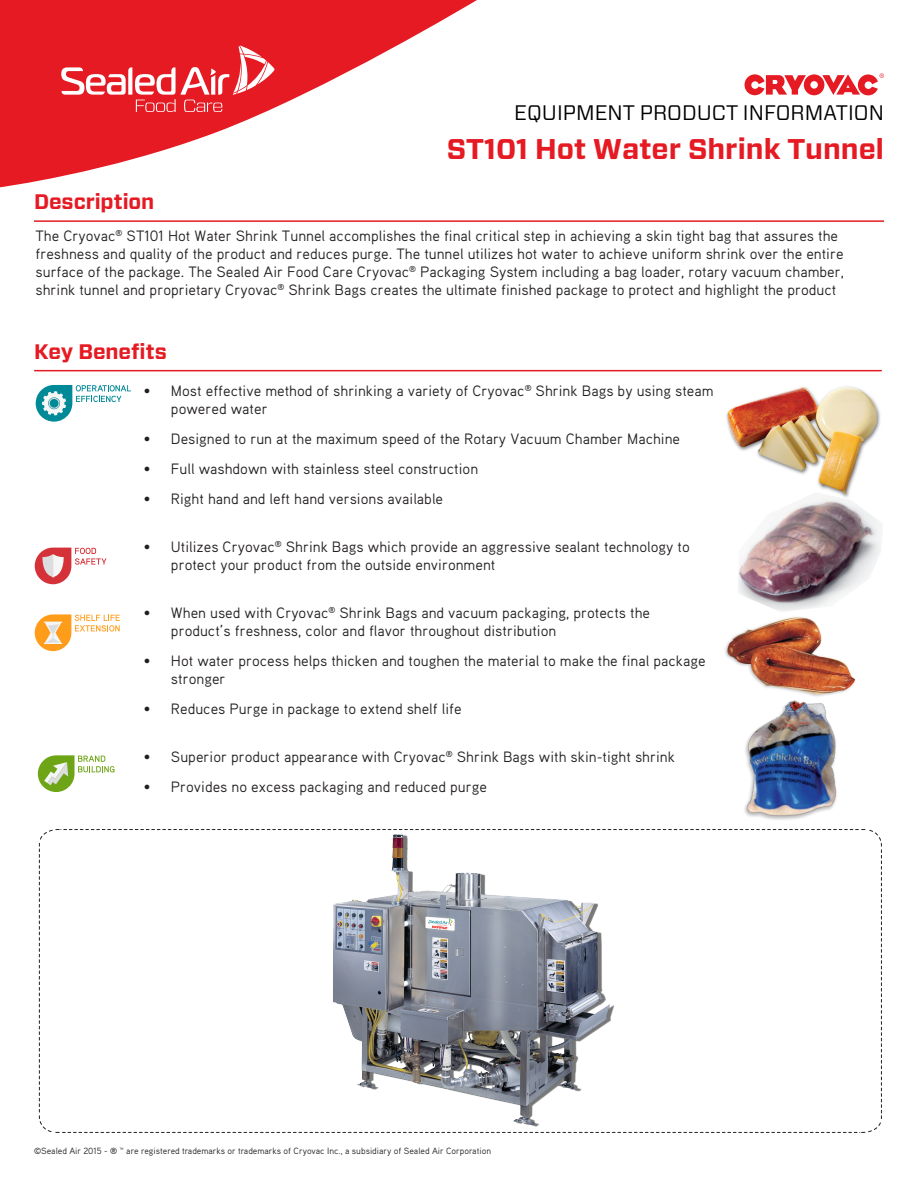
<style>
.page{position:relative;width:918px;height:1188px;background:#fff}
.page>*{position:absolute;margin:0;border:0;box-sizing:border-box;transform-origin:0 0}
.t1{font:700 28.5px "Forza";color:#e51a23}
.t2{font:21px "Forza";color:#000}
.t3{font:700 21px "Forza";letter-spacing:-.005em;color:#e51a23}
.t4{font:15px/18px "Aaux Pro";color:#231f20}
.t5{font:9px "Aaux Pro";color:#231f20}
</style>
<div class="page">
<svg style="left:0;top:0;width:477px;height:188px;fill:#e51a23"></svg>
<svg style="left:61px;top:46px;width:214px;height:66px;background:#e9454c"></svg>
<svg style="left:745px;top:73px;width:139px;height:22px"></svg>
<svg style="left:39px;top:829px;width:843px;height:304px"></svg>
<hr style="left:34px;top:220px;width:850px;height:2px;background:#e51a23">
<hr style="left:34px;top:370px;width:848px;height:1px;background:#e51a23">
<svg style="left:36px;top:385px;width:95px;height:37px"></svg>
<svg style="left:35px;top:548px;width:72px;height:36px"></svg>
<svg style="left:35px;top:614px;width:85px;height:37px"></svg>
<svg style="left:38px;top:755px;width:77px;height:37px"></svg>
<img style="left:322px;top:829px;width:299px;height:304px">
<img style="left:739px;top:617px;width:82px;height:17px">
<img style="left:726px;top:386px;width:155px;height:106px">
<img style="left:738px;top:492px;width:145px;height:120px">
<img style="left:668px;top:634px;width:214px;height:248px">
<h2 class="t3" style="left:34px;top:188px;width:122px">Description</h2>
<h2 class="t2" style="left:514px;top:98px;width:371px">EQUIPMENT PRODUCT INFORMATION</h2>
<h1 class="t1" style="left:447px;top:130px;width:439px">ST101 Hot Water Shrink Tunnel</h1>
<p class="t4" style="left:36px;top:226px;width:810px">The Cryovac<sup>®</sup> ST101 Hot Water Shrink Tunnel accomplishes the final critical step in achieving a skin tight bag that assures the freshness and quality of the product and reduces purge. The tunnel utilizes hot water to achieve uniform shrink over the entire surface of the package. The Sealed Air Food Care Cryovac<sup>®</sup> Packaging System including a bag loader, rotary vacuum chamber, shrink tunnel and proprietary Cryovac<sup>®</sup> Shrink Bags creates the ultimate finished package to protect and highlight the product</p>
<h2 class="t3" style="left:34px;top:337px;width:134px">Key Benefits</h2>
<p class="t4" style="left:171px;top:381px;width:544px;text-indent:-27px">• Most effective method of shrinking a variety of Cryovac<sup>®</sup> Shrink Bags by using steam powered water</p>
<p class="t4" style="left:144px;top:429px;width:538px">• Designed to run at the maximum speed of the Rotary Vacuum Chamber Machine</p>
<p class="t4" style="left:144px;top:459px;width:336px">• Full washdown with stainless steel construction</p>
<p class="t4" style="left:144px;top:489px;width:301px">• Right hand and left hand versions available</p>
<p class="t4" style="left:171px;top:537px;width:520px;text-indent:-27px">• Utilizes Cryovac<sup>®</sup> Shrink Bags which provide an aggressive sealant technology to protect your product from the outside environment</p>
<p class="t4" style="left:171px;top:603px;width:481px;text-indent:-27px">• When used with Cryovac<sup>®</sup> Shrink Bags and vacuum packaging, protects the product’s freshness, color and flavor throughout distribution</p>
<p class="t4" style="left:171px;top:651px;width:536px;text-indent:-27px">• Hot water process helps thicken and toughen the material to make the final package stronger</p>
<p class="t4" style="left:144px;top:699px;width:319px">• Reduces Purge in package to extend shelf life</p>
<p class="t4" style="left:144px;top:747px;width:532px">• Superior product appearance with Cryovac<sup>®</sup> Shrink Bags with skin-tight shrink</p>
<p class="t4" style="left:144px;top:777px;width:345px">• Provides no excess packaging and reduced purge</p>
<p class="t5" style="left:34px;top:1145px;width:459px">©Sealed Air 2015 - ® ™ are registered trademarks or trademarks of Cryovac Inc., a subsidiary of Sealed Air Corporation</p>
</div>
